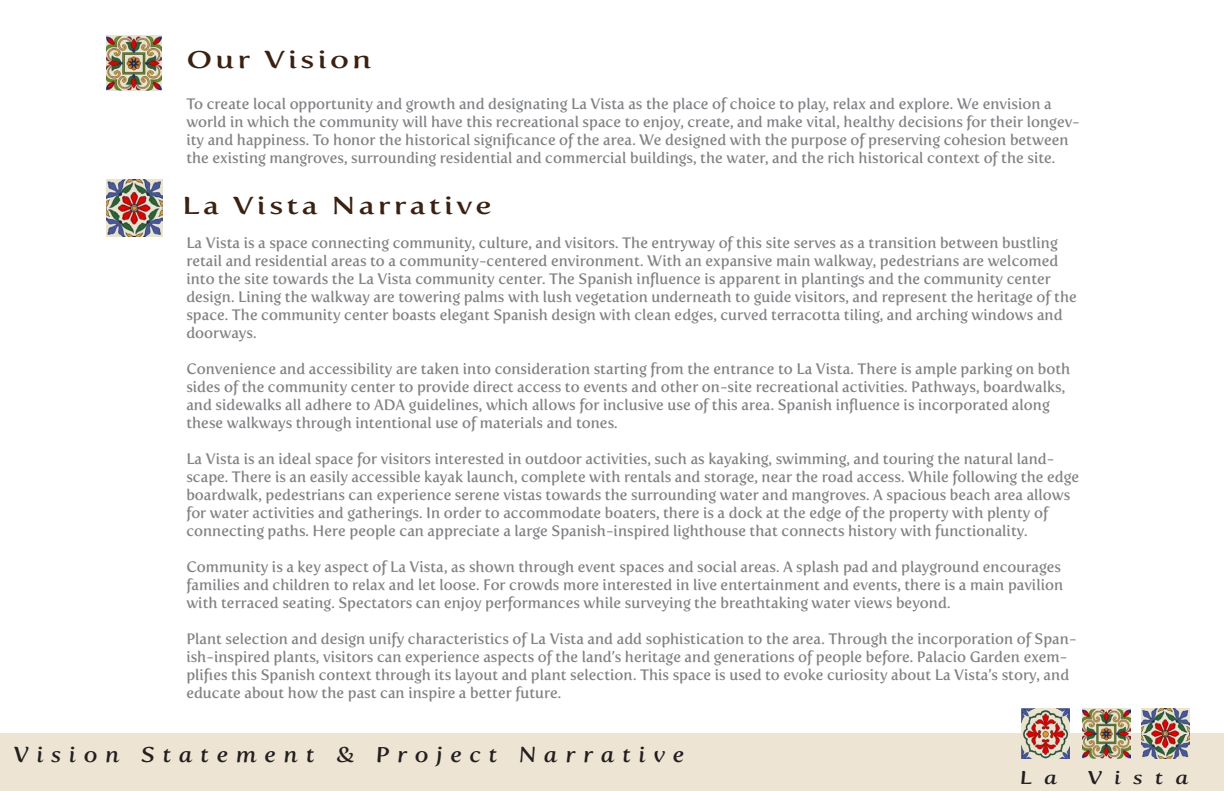
<style>
.page{position:relative;width:1224px;height:792px;background:#fff}
.page>*{position:absolute;margin:0;border:0;box-sizing:border-box;transform-origin:0 0}
.t1{font:24px "Fertigo Pro";letter-spacing:.1em;color:#3a2111;scale:1.32 1}
.t2{font:italic 21.2px "Fertigo Pro";letter-spacing:.3em;color:#231f20;scale:1.18 1}
.t3{font:italic 18.2px "Fertigo Pro";letter-spacing:.5em;color:#231f20;scale:1.32 1}
.t4{font:15px/18px "Fertigo Pro";color:#808285}
</style>
<div class="page">
<div style="left:0;top:733px;width:1224px;height:58px;background:#ede4d3"></div>
<img style="left:1022px;top:709px;width:48px;height:49px">
<img style="left:1082px;top:709px;width:48px;height:49px">
<img style="left:1141px;top:709px;width:48px;height:49px">
<img style="left:107px;top:35px;width:55px;height:56px">
<img style="left:106px;top:180px;width:56px;height:57px">
<h1 class="t1" style="left:186px;top:46px;width:142px">Our Vision</h1>
<p class="t4" style="left:186px;top:95px;width:895px">To create local opportunity and growth and designating La Vista as the place of choice to play, relax and explore. We envision a world in which the community will have this recreational space to enjoy, create, and make vital, healthy decisions for their longev&shy;ity and happiness. To honor the historical significance of the area. We designed with the purpose of preserving cohesion between the existing mangroves, surrounding residential and commercial buildings, the water, and the rich historical context of the site.</p>
<h1 class="t1" style="left:182px;top:192px;width:236px">La Vista Narrative</h1>
<p class="t4" style="left:186px;top:234px;width:892px">La Vista is a space connecting community, culture, and visitors. The entryway of this site serves as a transition between bustling retail and residential areas to a community-centered environment. With an expansive main walkway, pedestrians are welcomed into the site towards the La Vista community center. The Spanish influence is apparent in plantings and the community center design. Lining the walkway are towering palms with lush vegetation underneath to guide visitors, and represent the heritage of the space. The community center boasts elegant Spanish design with clean edges, curved terracotta tiling, and arching windows and doorways.</p>
<p class="t4" style="left:186px;top:360px;width:885px">Convenience and accessibility are taken into consideration starting from the entrance to La Vista. There is ample parking on both sides of the community center to provide direct access to events and other on-site recreational activities. Pathways, boardwalks, and sidewalks all adhere to ADA guidelines, which allows for inclusive use of this area. Spanish influence is incorporated along these walkways through intentional use of materials and tones.</p>
<p class="t4" style="left:186px;top:450px;width:894px">La Vista is an ideal space for visitors interested in outdoor activities, such as kayaking, swimming, and touring the natural land&shy;scape. There is an easily accessible kayak launch, complete with rentals and storage, near the road access. While following the edge boardwalk, pedestrians can experience serene vistas towards the surrounding water and mangroves. A spacious beach area allows for water activities and gatherings. In order to accommodate boaters, there is a dock at the edge of the property with plenty of connecting paths. Here people can appreciate a large Spanish-inspired lighthouse that connects history with functionality.</p>
<p class="t4" style="left:186px;top:558px;width:878px">Community is a key aspect of La Vista, as shown through event spaces and social areas. A splash pad and playground encourages families and children to relax and let loose. For crowds more interested in live entertainment and events, there is a main pavilion with terraced seating. Spectators can enjoy performances while surveying the breathtaking water views beyond.</p>
<p class="t4" style="left:186px;top:630px;width:892px">Plant selection and design unify characteristics of La Vista and add sophistication to the area. Through the incorporation of Span&shy;ish-inspired plants, visitors can experience aspects of the land’s heritage and generations of people before. Palacio Garden exem&shy;plifies this Spanish context through its layout and plant selection. This space is used to evoke curiosity about La Vista’s story, and educate about how the past can inspire a better future.</p>
<h2 class="t2" style="left:14px;top:743px;width:570px">Vision Statement &amp; Project Narrative</h2>
<p class="t3" style="left:1020px;top:767px;width:30px">L a</p>
<p class="t3" style="left:1087px;top:767px;width:78px">Vista</p>
</div>
